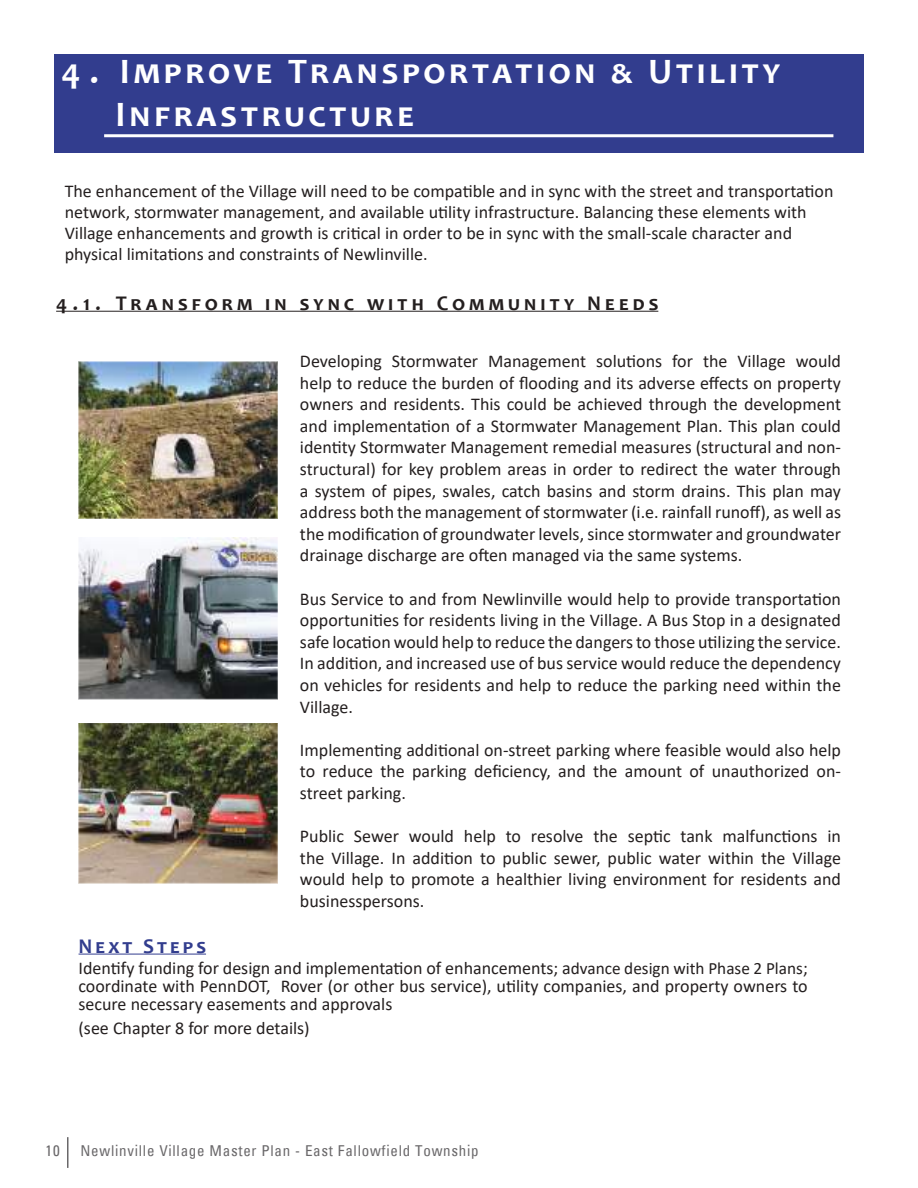
<style>
.page{position:relative;width:918px;height:1188px;background:#fff}
.page>*{position:absolute;margin:0;border:0;box-sizing:border-box;transform-origin:0 0}
.t1{font:700 36px/43.2px "Candara";letter-spacing:.11em;color:#fff}
.t2{font:700 21px "Candara";letter-spacing:.2em;color:#241f1f}
.t3{font:700 21px "Candara";letter-spacing:.15em;color:#323d8e}
.t4{font:18px/21.6px "Calibri";color:#241f1f;text-align:justify}
.t5{font:condensed 15px "Univers";letter-spacing:.05em;color:#6a686a}
.s1{font-size:17.25px}
</style>
<div class="page">
<div style="left:54px;top:54px;width:810px;height:98px;background:#323d8e"></div>
<hr style="left:67px;top:1137px;width:2px;height:31px;background:#6a686a">
<hr style="left:104px;top:134px;width:729px;height:3px;background:#fff">
<hr style="left:56px;top:311px;width:602px;height:1px;background:#241f1f">
<img style="left:79px;top:537px;width:198px;height:162px">
<img style="left:79px;top:723px;width:198px;height:160px">
<img style="left:79px;top:362px;width:198px;height:156px">
<hr style="left:79px;top:954px;width:127px;height:1px;background:#323d8e">
<h1 class="t1" style="left:116px;top:49px;width:666px;text-indent:-54px">4 . Improve Transportation &amp; Utility<br>Infrastructure</h1>
<p class="t4" style="left:65px;top:180px;width:770px;line-height:21px;text-align:left">The enhancement of the Village will need to be compatible and in sync with the street and transportation network, stormwater management, and available utility infrastructure. Balancing these elements with Village enhancements and growth is critical in order to be in sync with the small-scale character and physical limitations and constraints of Newlinville.</p>
<p class="t2" style="left:56px;top:290px;width:604px">4.1. Transform in sync with Community Needs</p>
<p class="t4" style="left:300px;top:350px;width:543px">Developing Stormwater Management solutions for the Village would help to reduce the burden of flooding and its adverse effects on property owners and residents. This could be achieved through the development and implementation of a Stormwater Management Plan. This plan could identity Stormwater Management remedial measures (structural and non&shy;structural) for key problem areas in order to redirect the water through a system of pipes, swales, catch basins and storm drains. This plan may address both the management of stormwater (i.e. rainfall runoff), as well as the modification of groundwater levels, since stormwater and groundwater drainage discharge are often managed via the same systems.</p>
<p class="t4" style="left:300px;top:587px;width:543px">Bus Service to and from Newlinville would help to provide transportation opportunities for residents living in the Village. A Bus Stop in a designated safe location would help to reduce the dangers to those utilizing the service.<br>In addition, and increased use of bus service would reduce the dependency on vehicles for residents and help to reduce the parking need within the Village.</p>
<p class="t4" style="left:300px;top:738px;width:543px">Implementing additional on-street parking where feasible would also help to reduce the parking deficiency, and the amount of unauthorized on&shy;street parking.</p>
<p class="t4" style="left:300px;top:825px;width:543px">Public Sewer would help to resolve the septic tank malfunctions in the Village. In addition to public sewer, public water within the Village would help to promote a healthier living environment for residents and businesspersons.</p>
<p class="t3" style="left:79px;top:933px;width:129px">Next Steps</p>
<p class="t4" style="left:79px;top:958px;width:731px;line-height:18px">Identify funding for design and implementation of enhancements; a<span class="s1">dvance design with Phase 2 Plans</span>; coordinate with PennDOT, Rover (or other bus service), utility companies, and property owners to secure necessary easements and approvals</p>
<p class="t4" style="left:79px;top:1017px;width:233px">(see Chapter 8 for more details)</p>
<p class="t5" style="left:46px;top:1141px;width:16px">10</p>
<p class="t5" style="left:80px;top:1141px;width:400px">Newlinville Village Master Plan - East Fallowfield Township</p>
</div>
